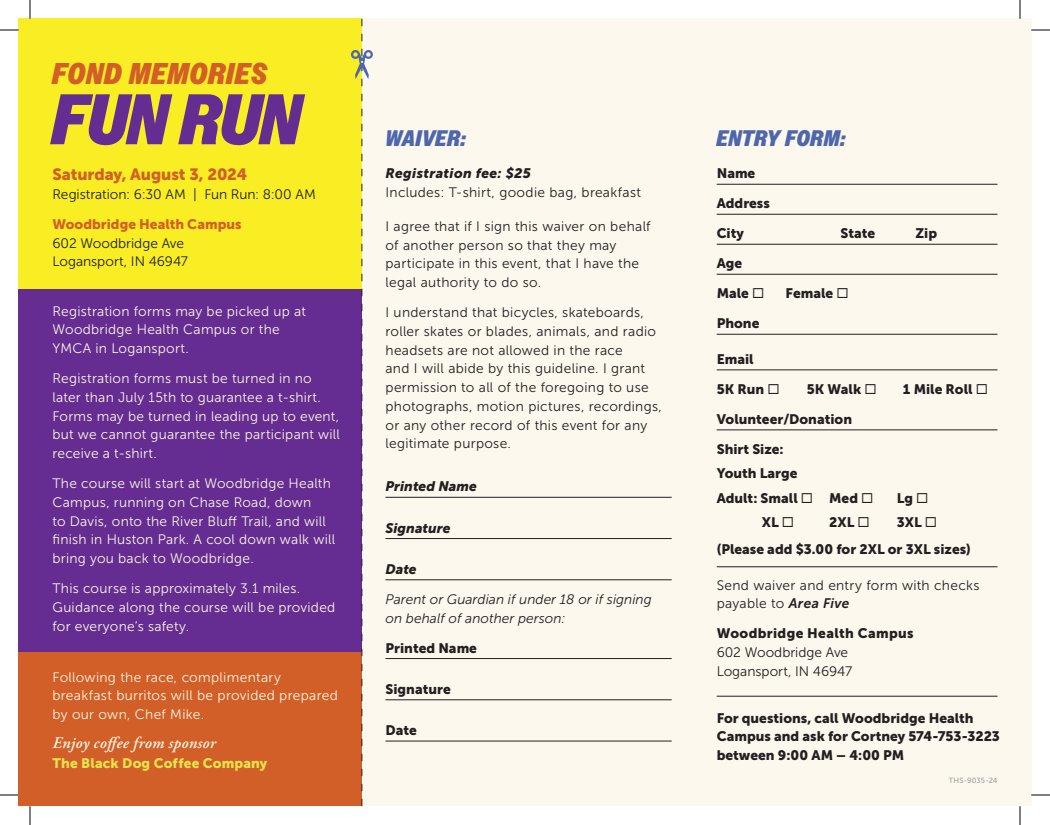
<style>
.page{position:relative;width:1050px;height:825px;background:#fff}
.page>*{position:absolute;margin:0;border:0;box-sizing:border-box;transform-origin:0 0}
.t1{font:italic 900 71.38px "Owners Narrow";color:#652d91}
.t2{font:italic 900 30px "Owners Narrow";letter-spacing:.04em;color:#d25f27}
.t3{font:italic 900 22.5px "Owners Narrow";letter-spacing:.02em;color:#4e66ac}
.t4{font:italic 600 16.25px "Adobe Garamond Pro";letter-spacing:.015em;color:#fbf5e3}
.t5{font:16.25px "Museo Sans 900";letter-spacing:-.005em;color:#d25f27}
.t6{font:13.75px/18.8px "Museo Sans 300";letter-spacing:.02em;color:#fbf5e3}
.t7{font:13.75px/18.8px "Museo Sans 300";letter-spacing:.02em;color:#231f20}
.t8{font:13.75px/18.8px "Museo Sans 900";color:#231f20}
.t9{font:13.75px/18.8px "Museo Sans 300";color:#231f20}
.t10{font:italic 13.75px/18.8px "Museo Sans 300";color:#231f20}
.t11{font:13.75px "Museo Sans 300";letter-spacing:-.005em;color:#231f20}
.t12{font:13.75px "Museo Sans 900";letter-spacing:.01em;color:#e6e34d}
.t13{font:italic 13.75px "Museo Sans 900";color:#231f20}
.t14{font:13.75px "Museo Sans 900";letter-spacing:.025em;color:#231f20}
.t15{font:7.5px "Museo Sans 500";letter-spacing:.02em;color:#9d9fa2}
.s1{font-family:"Museo Sans 900";color:#d25f27}
.s2{font-family:"Museo Sans 900";font-style:italic}
.s3{font-family:"Museo Sans 700";font-style:italic}
</style>
<div class="page">
<div style="left:363px;top:19px;width:668px;height:787px;background:#fcf8ee"></div>
<div style="left:19px;top:19px;width:343px;height:787px;background:#d25f27"></div>
<div style="left:19px;top:289px;width:343px;height:362px;background:#652d91"></div>
<div style="left:19px;top:19px;width:343px;height:270px;background:#f9ed23"></div>
<hr style="left:385px;top:497px;width:287px;height:1px;background:#231f20">
<hr style="left:385px;top:538px;width:287px;height:1px;background:#231f20">
<hr style="left:385px;top:579px;width:287px;height:1px;background:#231f20">
<hr style="left:385px;top:658px;width:287px;height:1px;background:#231f20">
<hr style="left:385px;top:699px;width:287px;height:1px;background:#231f20">
<hr style="left:385px;top:741px;width:287px;height:1px;background:#231f20">
<hr style="left:717px;top:566px;width:281px;height:1px;background:#231f20">
<hr style="left:717px;top:696px;width:281px;height:1px;background:#231f20">
<hr style="left:717px;top:184px;width:281px;height:1px;background:#231f20">
<hr style="left:717px;top:214px;width:281px;height:1px;background:#231f20">
<hr style="left:717px;top:244px;width:281px;height:1px;background:#231f20">
<hr style="left:717px;top:274px;width:281px;height:1px;background:#231f20">
<hr style="left:717px;top:334px;width:281px;height:1px;background:#231f20">
<hr style="left:717px;top:370px;width:281px;height:1px;background:#231f20">
<hr style="left:717px;top:430px;width:281px;height:1px;background:#231f20">
<svg style="left:350px;top:19px;width:23px;height:787px"></svg>
<svg style="left:0;top:29px;width:19px;height:2px"></svg>
<svg style="left:1031px;top:29px;width:19px;height:2px"></svg>
<svg style="left:0;top:794px;width:19px;height:2px"></svg>
<svg style="left:1031px;top:794px;width:19px;height:2px"></svg>
<svg style="left:29px;top:0;width:2px;height:19px"></svg>
<svg style="left:29px;top:806px;width:2px;height:19px"></svg>
<svg style="left:1019px;top:0;width:2px;height:19px"></svg>
<svg style="left:1019px;top:806px;width:2px;height:19px"></svg>
<p class="t2" style="left:52px;top:56px;width:216px">FOND MEMORIES</p>
<p class="t1" style="left:52px;top:78px;width:250px">FUN RUN</p>
<p class="t5" style="left:52px;top:165px;width:196px">Saturday, August 3, 2024</p>
<p class="t11" style="left:52px;top:187px;width:265px">Registration: 6:30 AM | Fun Run: 8:00 AM</p>
<p class="t9" style="left:52px;top:215px;width:191px"><span class="s1">Woodbridge Health Campus<br></span>602 Woodbridge Ave<br>Logansport, IN 46947</p>
<p class="t6" style="left:52px;top:302px;width:255px">Registration forms may be picked up at<br>Woodbridge Health Campus or the<br>YMCA in Logansport.</p>
<p class="t6" style="left:52px;top:369px;width:289px">Registration forms must be turned in no later than July 15th to guarantee a t-shirt.<br>Forms may be turned in leading up to event, but we cannot guarantee the participant will receive a t-shirt.</p>
<p class="t6" style="left:52px;top:474px;width:284px">The course will start at Woodbridge Health Campus, running on Chase Road, down<br>to Davis, onto the River Bluff Trail, and will finish in Huston Park. A cool down walk will bring you back to Woodbridge.</p>
<p class="t6" style="left:52px;top:579px;width:284px">This course is approximately 3.1 miles.<br>Guidance along the course will be provided for everyone’s safety.</p>
<p class="t6" style="left:52px;top:668px;width:287px">Following the race, complimentary breakfast burritos will be provided prepared by our own, Chef Mike.</p>
<p class="t4" style="left:52px;top:733px;width:165px">Enjoy coffee from sponsor</p>
<p class="t12" style="left:52px;top:755px;width:216px">The Black Dog Coffee Company</p>
<p class="t3" style="left:385px;top:125px;width:82px">WAIVER:</p>
<p class="t3" style="left:717px;top:125px;width:130px">ENTRY FORM:</p>
<p class="t7" style="left:385px;top:164px;width:257px"><span class="s2">Registration fee: $25<br></span>Includes: T-shirt, goodie bag, breakfast</p>
<p class="t7" style="left:385px;top:217px;width:267px">I agree that if I sign this waiver on behalf of another person so that they may participate in this event, that I have the legal authority to do so.</p>
<p class="t7" style="left:385px;top:303px;width:278px">I understand that bicycles, skateboards, roller skates or blades, animals, and radio headsets are not allowed in the race<br>and I will abide by this guideline. I grant permission to all of the foregoing to use photographs, motion pictures, recordings, or any other record of this event for any legitimate purpose.</p>
<p class="t13" style="left:385px;top:479px;width:93px">Printed Name</p>
<p class="t13" style="left:385px;top:520px;width:67px">Signature</p>
<p class="t13" style="left:385px;top:561px;width:33px">Date</p>
<p class="t10" style="left:385px;top:590px;width:268px">Parent or Guardian if under 18 or if signing on behalf of another person:</p>
<p class="t8" style="left:385px;top:638px;width:93px">Printed Name</p>
<p class="t8" style="left:385px;top:680px;width:67px">Signature</p>
<p class="t8" style="left:385px;top:721px;width:33px">Date</p>
<p class="t8" style="left:717px;top:164px;width:40px">Name</p>
<p class="t8" style="left:717px;top:194px;width:55px">Address</p>
<p class="t8" style="left:717px;top:224px;width:29px">City</p>
<p class="t8" style="left:840px;top:224px;width:36px">State</p>
<p class="t8" style="left:915px;top:224px;width:23px">Zip</p>
<p class="t8" style="left:717px;top:254px;width:27px">Age</p>
<p class="t8" style="left:717px;top:284px;width:49px">Male ◻</p>
<p class="t8" style="left:785px;top:284px;width:65px">Female ◻</p>
<p class="t8" style="left:717px;top:314px;width:44px">Phone</p>
<p class="t8" style="left:717px;top:350px;width:38px">Email</p>
<p class="t8" style="left:717px;top:380px;width:64px">5K Run ◻</p>
<p class="t8" style="left:807px;top:380px;width:71px">5K Walk ◻</p>
<p class="t8" style="left:903px;top:380px;width:87px">1 Mile Roll ◻</p>
<p class="t8" style="left:717px;top:410px;width:137px">Volunteer/Donation</p>
<p class="t8" style="left:717px;top:440px;width:69px">Shirt Size:</p>
<p class="t8" style="left:717px;top:464px;width:82px">Youth Large</p>
<p class="t8" style="left:717px;top:488px;width:158px">Adult: Small ◻ Med ◻</p>
<p class="t8" style="left:897px;top:488px;width:33px">Lg ◻</p>
<p class="t8" style="left:762px;top:513px;width:34px">XL ◻</p>
<p class="t8" style="left:829px;top:513px;width:42px">2XL ◻</p>
<p class="t8" style="left:897px;top:513px;width:42px">3XL ◻</p>
<p class="t8" style="left:717px;top:540px;width:256px">(Please add $3.00 for 2XL or 3XL sizes)</p>
<p class="t7" style="left:717px;top:576px;width:264px">Send waiver and entry form with checks payable to <span class="s3">Area Five</span></p>
<p class="t14" style="left:717px;top:626px;width:199px">Woodbridge Health Campus</p>
<p class="t9" style="left:717px;top:643px;width:137px">602 Woodbridge Ave<br>Logansport, IN 46947</p>
<p class="t8" style="left:717px;top:708px;width:285px">For questions, call Woodbridge Health<br>Campus and ask for Cortney 574-753-3223 between 9:00 AM – 4:00 PM</p>
<p class="t15" style="left:949px;top:777px;width:50px">THS-9035-24</p>
</div>
